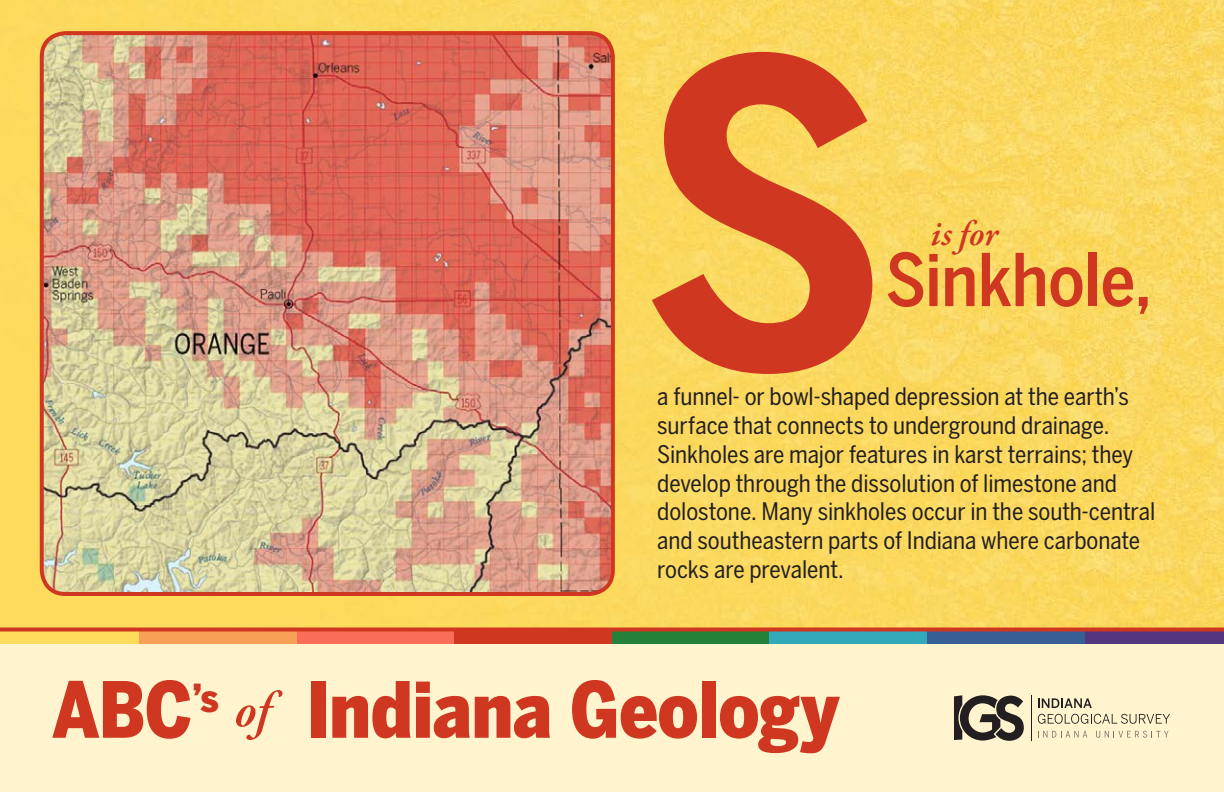
<style>
.page{position:relative;width:1224px;height:792px;background:#fff}
.page>*{position:absolute;margin:0;border:0;box-sizing:border-box;transform-origin:0 0}
.Red_Big_letter{font:700 420px "Benton Sans Cond";color:#cf3721}
.ABC_s_of_Indiana_Geo{font:900 76.6px "Benton Sans Cond";letter-spacing:-.01em;color:#cf3721}
.Red_word{font:500 72px "Benton Sans Cond";letter-spacing:-.01em;color:#cf3721}
.ABC_s_of_Indiana_Geo-2{font:italic 600 51.2px "Garamond Premr Pro";color:#cf3721}
.Red_is_for{font:italic 600 36px "Garamond Premr Pro";color:#cf3721}
.Black_text{font:24px/28.8px "Benton Sans Cond";letter-spacing:-.005em;color:#231f20}
</style>
<div class="page">
<img style="left:0;top:0;width:1224px;height:628px">
<img style="left:42px;top:33px;width:571px;height:561px">
<div style="left:40px;top:31px;width:575px;height:565px;border:4px solid #cf3721;border-radius:24px"></div>
<div style="left:0;top:639px;width:1224px;height:153px;background:#fff4ce"></div>
<svg style="left:1038px;top:698px;width:54px;height:10px"></svg>
<svg style="left:1038px;top:731px;width:49px;height:7px"></svg>
<svg style="left:1096px;top:731px;width:73px;height:7px"></svg>
<hr style="left:1031px;top:696px;width:1px;height:45px;background:#231f20">
<svg style="left:954px;top:695px;width:70px;height:46px"></svg>
<svg style="left:1038px;top:714px;width:132px;height:10px"></svg>
<div style="left:1084px;top:631px;width:140px;height:12px;background:#54357e"></div>
<div style="left:612px;top:631px;width:158px;height:12px;background:#258039"></div>
<div style="left:769px;top:631px;width:158px;height:12px;background:#31a9b8"></div>
<div style="left:297px;top:631px;width:158px;height:12px;background:#fa6e59"></div>
<div style="left:0;top:631px;width:140px;height:12px;background:#ffdb5c"></div>
<div style="left:927px;top:631px;width:158px;height:12px;background:#375e97"></div>
<div style="left:454px;top:631px;width:158px;height:12px;background:#cf3721"></div>
<div style="left:139px;top:631px;width:158px;height:12px;background:#f8a055"></div>
<svg style="left:0;top:628px;width:1224px;height:4px;background:#c73f29"></svg>
<p class="Red_Big_letter" style="left:641px;top:-47px;width:248px">S</p>
<p class="Red_is_for" style="left:931px;top:212px;width:69px">is for</p>
<p class="Red_word" style="left:885px;top:236px;width:268px">Sinkhole,</p>
<p class="Black_text" style="left:657px;top:382px;width:500px">a funnel- or bowl-shaped depression at the earth’s surface that connects to underground drainage.<br>Sinkholes are major features in karst terrains; they develop through the dissolution of limestone and dolostone. Many sinkholes occur in the south-central and southeastern parts of Indiana where carbonate rocks are prevalent.</p>
<p class="ABC_s_of_Indiana_Geo" style="left:52px;top:661px;width:168px">ABC<sup>’s</sup></p>
<p class="ABC_s_of_Indiana_Geo-2" style="left:235px;top:678px;width:38px">of</p>
<p class="ABC_s_of_Indiana_Geo" style="left:307px;top:661px;width:534px">Indiana Geology</p>
</div>
